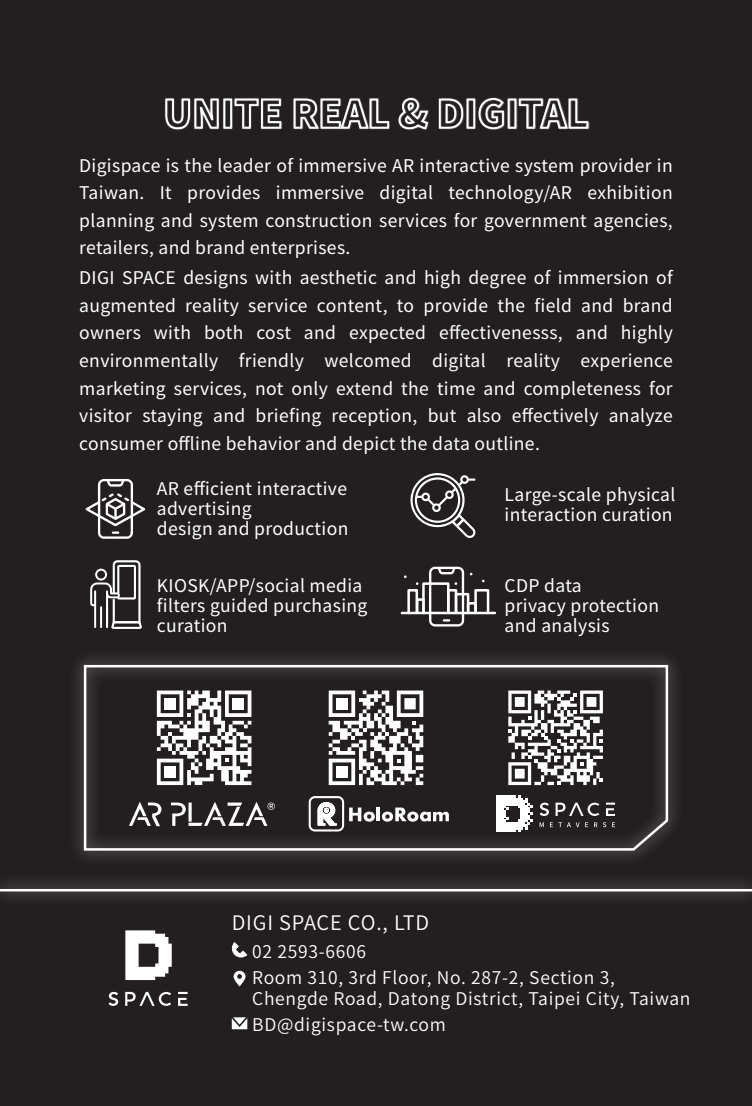
<style>
.page{position:relative;width:752px;height:1106px;background:#fff}
.page>*{position:absolute;margin:0;border:0;box-sizing:border-box;transform-origin:0 0}
.t1{font:600 20px "Noto Sans CJ Ktc";letter-spacing:.04em;color:#fff}
.t2{font:17.5px/27.5px "Noto Sans CJ Ktc";letter-spacing:.02em;color:#fff}
.t3{font:600 17.5px/26px "Noto Sans CJ Ktc";letter-spacing:.04em;color:#fff}
</style>
<div class="page">
<div style="left:0;top:0;width:751px;height:1106px;background:#231f20"></div>
<img style="left:165px;top:97px;width:425px;height:33px">
<svg style="left:125px;top:930px;width:47px;height:50px"></svg>
<svg style="left:178px;top:991px;width:9px;height:14px"></svg>
<svg style="left:108px;top:991px;width:10px;height:14px"></svg>
<svg style="left:125px;top:991px;width:46px;height:14px"></svg>
<svg style="left:233px;top:970px;width:12px;height:16px"></svg>
<svg style="left:231px;top:942px;width:16px;height:16px"></svg>
<svg style="left:232px;top:1017px;width:15px;height:12px"></svg>
<svg style="left:86px;top:479px;width:59px;height:60px"></svg>
<img style="left:0;top:881px;width:751px;height:18px">
<hr style="left:0;top:889px;width:751px;height:2px;background:#fff">
<svg style="left:410px;top:473px;width:65px;height:65px"></svg>
<svg style="left:401px;top:611px;width:6px;height:3px"></svg>
<svg style="left:489px;top:611px;width:5px;height:3px"></svg>
<div style="left:407px;top:589px;width:11px;height:25px;border:2px solid #fff"></div>
<div style="left:466px;top:602px;width:10px;height:12px;border:2px solid #fff"></div>
<div style="left:474px;top:589px;width:15px;height:25px;border:2px solid #fff"></div>
<div style="left:416px;top:598px;width:8px;height:16px;border:2px solid #fff"></div>
<div style="left:422px;top:582px;width:27px;height:32px;border:2px solid #fff"></div>
<svg style="left:429px;top:566px;width:43px;height:60px"></svg>
<div style="left:76px;top:657px;width:600px;height:202px;background:#322e2f"></div>
<svg style="left:83px;top:663px;width:586px;height:190px"></svg>
<svg style="left:157px;top:690px;width:94px;height:95px"></svg>
<div style="left:164px;top:698px;width:12px;height:11px;background:#fff"></div>
<div style="left:232px;top:698px;width:12px;height:11px;background:#fff"></div>
<div style="left:164px;top:766px;width:12px;height:11px;background:#fff"></div>
<svg style="left:90px;top:560px;width:52px;height:69px"></svg>
<div style="left:117px;top:565px;width:19px;height:34px;border:2px solid #fff"></div>
<p class="t2" style="left:79px;top:152px;width:594px;text-align:justify">Digispace is the leader of immersive AR interactive system provider in Taiwan. It provides immersive digital technology/AR exhibition planning and system construction services for government agencies, retailers, and brand enterprises.</p>
<p class="t2" style="left:79px;top:265px;width:594px;text-align:justify">DIGI SPACE designs with aesthetic and high degree of immersion of augmented reality service content, to provide the field and brand owners with both cost and expected effectivenesss, and highly environmentally friendly welcomed digital reality experience marketing services, not only extend the time and completeness for visitor staying and briefing reception, but also effectively analyze consumer offline behavior and depict the data outline.</p>
<p class="t2" style="left:157px;top:479px;width:193px;line-height:20px">AR efficient interactive advertising<br>design and production</p>
<p class="t2" style="left:157px;top:575px;width:212px;line-height:20px">KIOSK/APP/social media filters guided purchasing curation</p>
<p class="t2" style="left:504px;top:485px;width:172px;line-height:20px">Large-scale physical interaction curation</p>
<p class="t2" style="left:504px;top:575px;width:156px;line-height:20px">CDP data<br>privacy protection and analysis</p>
<p class="t1" style="left:232px;top:911px;width:199px">DIGI SPACE CO., LTD</p>
<p class="t3" style="left:252px;top:938px;width:364px">02 2593-6606<br>Room 310, 3rd Floor, No. 287-2, Section 3,</p>
<p class="t3" style="left:252px;top:985px;width:439px">Chengde Road, Datong District, Taipei City, Taiwan<br>BD@digispace-tw.com</p>
</div>
